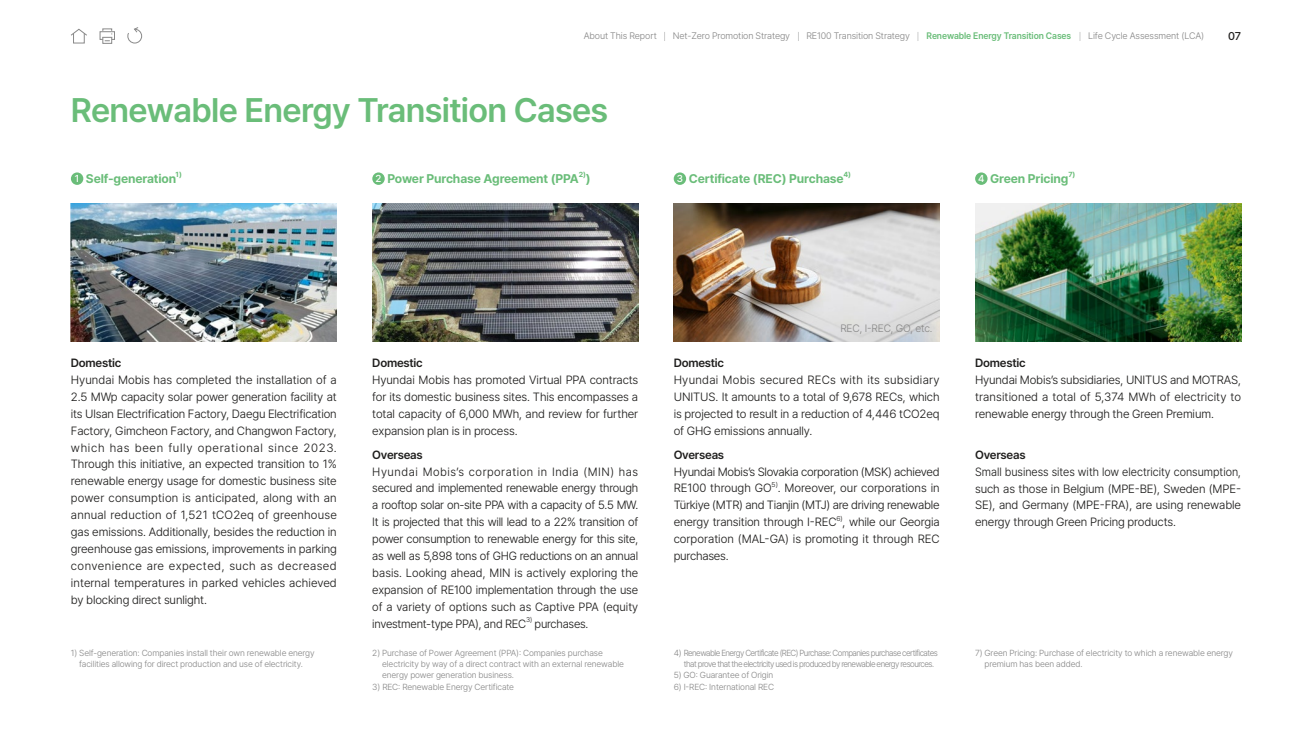
<style>
.page{position:relative;width:1312px;height:745px;background:#fff}
.page>*{position:absolute;margin:0;border:0;box-sizing:border-box;transform-origin:0 0}
.t1{font:600 33.75px "Pretendard";letter-spacing:-.02em;color:#6abd79}
.t2{font:700 12.5px "Pretendard";letter-spacing:-.01em;color:#6abd79}
.t3{font:300 11.88px/16.9px "Pretendard";letter-spacing:-.01em;color:#1f1e1d;text-align:justify}
.t4{font:300 11.88px/16.9px "Pretendard";letter-spacing:-.01em;color:#1f1e1d;text-align:justify;scale:.95 1}
.t5{font:600 11.88px "Pretendard";letter-spacing:-.02em;color:#1f1e1d}
.t6{font:500 11.25px "Pretendard";color:#1f1e1d}
.t7{font:300 10.62px "Pretendard";letter-spacing:-.01em;color:#898989}
.t8{font:300 9.38px "Pretendard";letter-spacing:-.01em;color:#898989}
.t9{font:600 9.38px "Pretendard";letter-spacing:-.01em;color:#6abd79;scale:.95 1}
.t10{font:300 8.75px/11.2px "Pretendard";letter-spacing:-.01em;color:#898989}
.t11{font:300 8.75px/11.2px "Pretendard";letter-spacing:-.06em;color:#898989}
.t12{font:700 7.25px "Pretendard";color:#6abd79}
.t13{font:300 6.88px "Pretendard";color:#1f1e1d}
.s1{font-weight:500;font-size:10px;color:#fff}
</style>
<div class="page">
<div style="left:103px;top:37px;width:9px;height:7px;border:1px solid #898989"></div>
<svg style="left:100px;top:29px;width:15px;height:12px"></svg>
<div style="left:73px;top:33px;width:11px;height:10px;border:1px solid #898989"></div>
<svg style="left:71px;top:29px;width:16px;height:7px"></svg>
<svg style="left:127px;top:27px;width:15px;height:16px"></svg>
<div style="left:71px;top:172px;width:12px;height:13px;background:#6abd79;border-radius:50%"></div>
<div style="left:372px;top:172px;width:12px;height:13px;background:#6abd79;border-radius:50%"></div>
<div style="left:673px;top:172px;width:13px;height:13px;background:#6abd79;border-radius:50%"></div>
<svg style="left:974px;top:172px;width:13px;height:13px"></svg>
<img style="left:673px;top:203px;width:266px;height:138px">
<img style="left:975px;top:203px;width:265px;height:138px">
<img style="left:71px;top:203px;width:266px;height:138px">
<img style="left:372px;top:203px;width:266px;height:138px">
<p class="t8" style="left:583px;top:30px;width:75px">About This Report</p>
<p class="t8" style="left:672px;top:30px;width:119px">Net-Zero Promotion Strategy</p>
<p class="t8" style="left:806px;top:30px;width:105px">RE100 Transition Strategy</p>
<p class="t9" style="left:926px;top:30px;width:154px">Renewable Energy Transition Cases</p>
<p class="t8" style="left:1087px;top:30px;width:117px">Life Cycle Assessment (LCA)</p>
<p class="t6" style="left:1227px;top:29px;width:14px">07</p>
<h1 class="t1" style="left:71px;top:90px;width:539px">Renewable Energy Transition Cases</h1>
<p class="t2" style="left:75px;top:171px;width:103px"><span class="s1">1</span> Self-generation</p>
<p class="t12" style="left:176px;top:170px;width:8px">1)</p>
<p class="t2" style="left:375px;top:171px;width:205px"><span class="s1">2</span> Power Purchase Agreement (PPA</p>
<p class="t12" style="left:578px;top:170px;width:9px">2)</p>
<p class="t2" style="left:586px;top:171px;width:6px">)</p>
<p class="t2" style="left:676px;top:171px;width:168px"><span class="s1">3</span> Certificate (REC) Purchase</p>
<p class="t12" style="left:843px;top:170px;width:9px">4)</p>
<p class="t2" style="left:977px;top:171px;width:92px"><span class="s1">4</span> Green Pricing</p>
<p class="t12" style="left:1068px;top:170px;width:8px">7)</p>
<p class="t5" style="left:71px;top:356px;width:52px">Domestic</p>
<p class="t3" style="left:71px;top:371px;width:267px">Hyundai Mobis has completed the installation of a 2.5 MWp capacity solar power generation facility at its Ulsan Electrification Factory, Daegu Electrification Factory, Gimcheon Factory, and Changwon Factory, which has been fully operational since 2023.<br>Through this initiative, an expected transition to 1% renewable energy usage for domestic business site power consumption is anticipated, along with an annual reduction of 1,521 tCO2eq of greenhouse gas emissions. Additionally, besides the reduction in greenhouse gas emissions, improvements in parking convenience are expected, such as decreased internal temperatures in parked vehicles achieved by blocking direct sunlight.</p>
<p class="t5" style="left:372px;top:356px;width:52px">Domestic</p>
<p class="t3" style="left:372px;top:371px;width:267px">Hyundai Mobis has promoted Virtual PPA contracts for its domestic business sites. This encompasses a total capacity of 6,000 MWh, and review for further expansion plan is in process.</p>
<p class="t5" style="left:372px;top:447px;width:52px">Overseas</p>
<p class="t3" style="left:372px;top:462px;width:267px">Hyundai Mobis’s corporation in India (MIN) has secured and implemented renewable energy through a rooftop solar on-site PPA with a capacity of 5.5 MW.<br>It is projected that this will lead to a 22% transition of power consumption to renewable energy for this site, as well as 5,898 tons of GHG reductions on an annual basis. Looking ahead, MIN is actively exploring the expansion of RE100 implementation through the use of a variety of options such as Captive PPA (equity investment-type PPA), and REC</p>
<p class="t13" style="left:526px;top:615px;width:8px">3)</p>
<p class="t3" style="left:534px;top:614px;width:55px">purchases.</p>
<p class="t10" style="left:71px;top:647px;width:245px;text-align:center">1) Self-generation: Companies install their own renewable energy facilities allowing for direct production and use of electricity.</p>
<p class="t10" style="left:382px;top:647px;width:243px;text-indent:-10px">2) Purchase of Power Agreement (PPA): Companies purchase electricity by way of a direct contract with an external renewable energy power generation business.</p>
<p class="t10" style="left:372px;top:680px;width:143px">3) REC: Renewable Energy Certificate</p>
<p class="t7" style="left:840px;top:322px;width:94px">REC, I-REC, GO, etc.</p>
<p class="t5" style="left:673px;top:356px;width:52px">Domestic</p>
<p class="t3" style="left:673px;top:371px;width:267px">Hyundai Mobis secured RECs with its subsidiary UNITUS. It amounts to a total of 9,678 RECs, which is projected to result in a reduction of 4,446 tCO2eq of GHG emissions annually.</p>
<p class="t5" style="left:673px;top:447px;width:52px">Overseas</p>
<p class="t3" style="left:673px;top:462px;width:267px">Hyundai Mobis’s Slovakia corporation (MSK) achieved<br>RE100 through GO</p>
<p class="t13" style="left:771px;top:480px;width:8px">5)</p>
<p class="t3" style="left:673px;top:479px;width:267px;text-indent:104px">. Moreover, our corporations in Türkiye (MTR) and Tianjin (MTJ) are driving renewable energy transition through I-REC</p>
<p class="t13" style="left:836px;top:513px;width:8px">6)</p>
<p class="t3" style="left:673px;top:513px;width:267px;text-indent:169px">, while our Georgia corporation (MAL-GA) is promoting it through REC purchases.</p>
<p class="t11" style="left:683px;top:647px;width:255px;text-indent:-10px">4) Renewable Energy Certificate (REC) Purchase: Companies purchase certificates that prove that the electricity used is produced by renewable energy resources.</p>
<p class="t10" style="left:673px;top:669px;width:101px">5) GO: Guarantee of Origin</p>
<p class="t10" style="left:673px;top:680px;width:102px">6) I-REC: International REC</p>
<p class="t5" style="left:974px;top:356px;width:52px">Domestic</p>
<p class="t3" style="left:974px;top:371px;width:267px">Hyundai Mobis’s subsidiaries, UNITUS and MOTRAS, transitioned a total of 5,374 MWh of electricity to renewable energy through the Green Premium.</p>
<p class="t5" style="left:974px;top:447px;width:52px">Overseas</p>
<p class="t4" style="left:974px;top:463px;width:281px">Small business sites with low electricity consumption, such as those in Belgium (MPE-BE), Sweden (MPE-SE), and Germany (MPE-FRA), are using renewable energy through Green Pricing products.</p>
<p class="t10" style="left:984px;top:647px;width:250px;text-indent:-9px">7) Green Pricing: Purchase of electricity to which a renewable energy premium has been added.</p>
</div>
